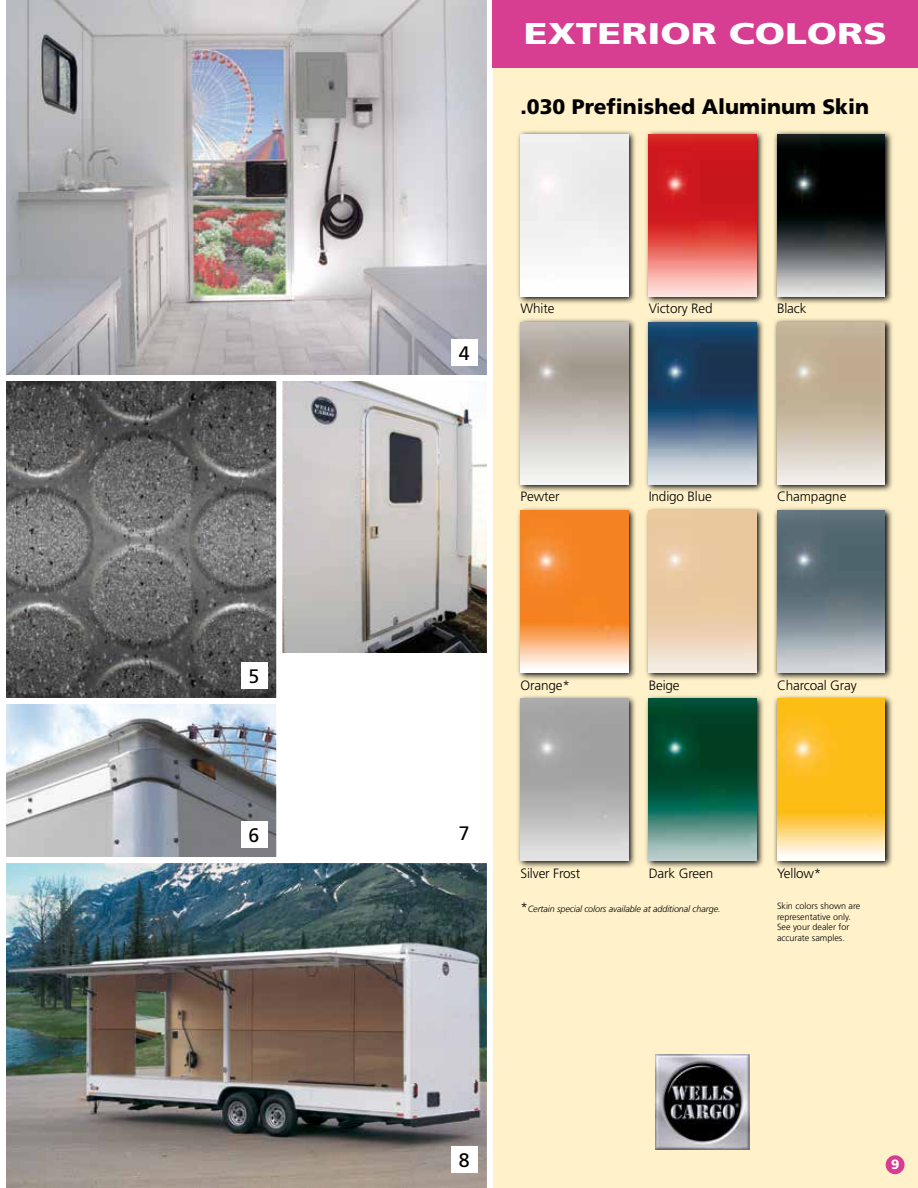
<style>
.page{position:relative;width:918px;height:1188px;background:#fff}
.page>*{position:absolute;margin:0;border:0;box-sizing:border-box;transform-origin:0 0}
.t1{font:900 30px "Frutiger";color:#fff;scale:1.3 1}
.t2{font:900 21px "Frutiger";color:#000}
.t3{font:19.5px "Frutiger";color:#000}
.t4{font:300 13.5px "Frutiger";letter-spacing:-.01em;color:#000}
.t5{font:900 13.5px "Frutiger";color:#fff}
.t6{font:300 9px/10.8px "Frutiger";color:#000}
.t7{font:italic 300 9px "Frutiger";letter-spacing:-.01em;color:#000}
.s1{font-style:normal;font-size:13.5px}
</style>
<div class="page">
<div style="left:493px;top:0;width:425px;height:1188px;background:#fff2ca"></div>
<svg style="left:6px;top:0;width:487px;height:375px;background:#b7b5b9"></svg>
<img style="left:7px;top:382px;width:269px;height:474px">
<div style="left:0;top:375px;width:283px;height:329px;border:6px solid #fff"></div>
<div style="left:0;top:698px;width:283px;height:165px;border:6px solid #fff"></div>
<img style="left:283px;top:382px;width:203px;height:271px">
<div style="left:276px;top:375px;width:217px;height:488px;border:6px solid #fff"></div>
<svg style="left:0;top:604px;width:1px;height:253px"></svg>
<img style="left:0;top:857px;width:493px;height:331px">
<div style="left:493px;top:0;width:425px;height:68px;background:#d73d91"></div>
<img style="left:655px;top:1055px;width:95px;height:94px">
<div style="left:886px;top:1155px;width:19px;height:19px;background:#d73d91;border-radius:50%"></div>
<div style="left:451px;top:339px;width:27px;height:27px;background:#fff"></div>
<div style="left:241px;top:662px;width:27px;height:27px;background:#fff"></div>
<div style="left:451px;top:1146px;width:27px;height:27px;background:#fff"></div>
<div style="left:241px;top:821px;width:27px;height:27px;background:#fff"></div>
<svg style="left:518px;top:131px;width:118px;height:173px;background:#c0b79c"></svg>
<img style="left:520px;top:134px;width:108px;height:162px">
<svg style="left:646px;top:131px;width:118px;height:173px;background:#bfad92"></svg>
<img style="left:649px;top:134px;width:108px;height:162px">
<svg style="left:774px;top:131px;width:119px;height:173px;background:#b6ad91"></svg>
<img style="left:777px;top:134px;width:108px;height:162px">
<svg style="left:518px;top:319px;width:118px;height:173px;background:#bdb499"></svg>
<img style="left:520px;top:322px;width:108px;height:162px">
<svg style="left:646px;top:319px;width:118px;height:173px;background:#b6ae96"></svg>
<img style="left:649px;top:322px;width:108px;height:162px">
<svg style="left:774px;top:319px;width:119px;height:173px;background:#b6ad92"></svg>
<img style="left:777px;top:322px;width:108px;height:162px">
<svg style="left:646px;top:508px;width:118px;height:172px;background:#beb394"></svg>
<img style="left:649px;top:511px;width:108px;height:162px">
<svg style="left:774px;top:508px;width:119px;height:172px;background:#b0a88d"></svg>
<img style="left:777px;top:511px;width:108px;height:162px">
<svg style="left:646px;top:696px;width:118px;height:172px;background:#aaa88b"></svg>
<img style="left:649px;top:699px;width:108px;height:162px">
<svg style="left:518px;top:508px;width:118px;height:172px;background:#bfad8a"></svg>
<img style="left:520px;top:511px;width:108px;height:162px">
<svg style="left:518px;top:696px;width:118px;height:172px;background:#b9b095"></svg>
<img style="left:520px;top:699px;width:108px;height:162px">
<svg style="left:774px;top:696px;width:119px;height:172px;background:#b6aa89"></svg>
<img style="left:777px;top:699px;width:108px;height:162px">
<h1 class="t1" style="left:524px;top:15px;width:281px">EXTERIOR COLORS</h1>
<h2 class="t2" style="left:520px;top:94px;width:350px">.030 Prefinished Aluminum Skin</h2>
<h3 class="t3" style="left:459px;top:342px;width:12px">4</h3>
<p class="t4" style="left:520px;top:300px;width:35px">White</p>
<p class="t4" style="left:649px;top:300px;width:65px">Victory Red</p>
<p class="t4" style="left:777px;top:300px;width:31px">Black</p>
<p class="t4" style="left:520px;top:489px;width:41px">Pewter</p>
<p class="t4" style="left:649px;top:489px;width:65px">Indigo Blue</p>
<p class="t4" style="left:777px;top:489px;width:71px">Champagne</p>
<h3 class="t3" style="left:249px;top:665px;width:12px">5</h3>
<p class="t4" style="left:520px;top:678px;width:51px">Orange*</p>
<p class="t4" style="left:649px;top:678px;width:32px">Beige</p>
<p class="t4" style="left:777px;top:678px;width:81px">Charcoal Gray</p>
<h3 class="t3" style="left:249px;top:824px;width:12px">6</h3>
<h3 class="t3" style="left:459px;top:822px;width:12px">7</h3>
<p class="t4" style="left:649px;top:865px;width:66px">Dark Green</p>
<p class="t4" style="left:777px;top:865px;width:46px">Yellow*</p>
<p class="t6" style="left:777px;top:900px;width:85px">Skin colors shown are representative only.<br>See your dealer for accurate samples.</p>
<p class="t4" style="left:520px;top:865px;width:61px">Silver Frost</p>
<p class="t7" style="left:520px;top:904px;width:202px"><span class="s1">*</span>Certain special colors available at additional charge.</p>
<h3 class="t3" style="left:459px;top:1149px;width:12px">8</h3>
<p class="t5" style="left:891px;top:1156px;width:10px">9</p>
</div>
